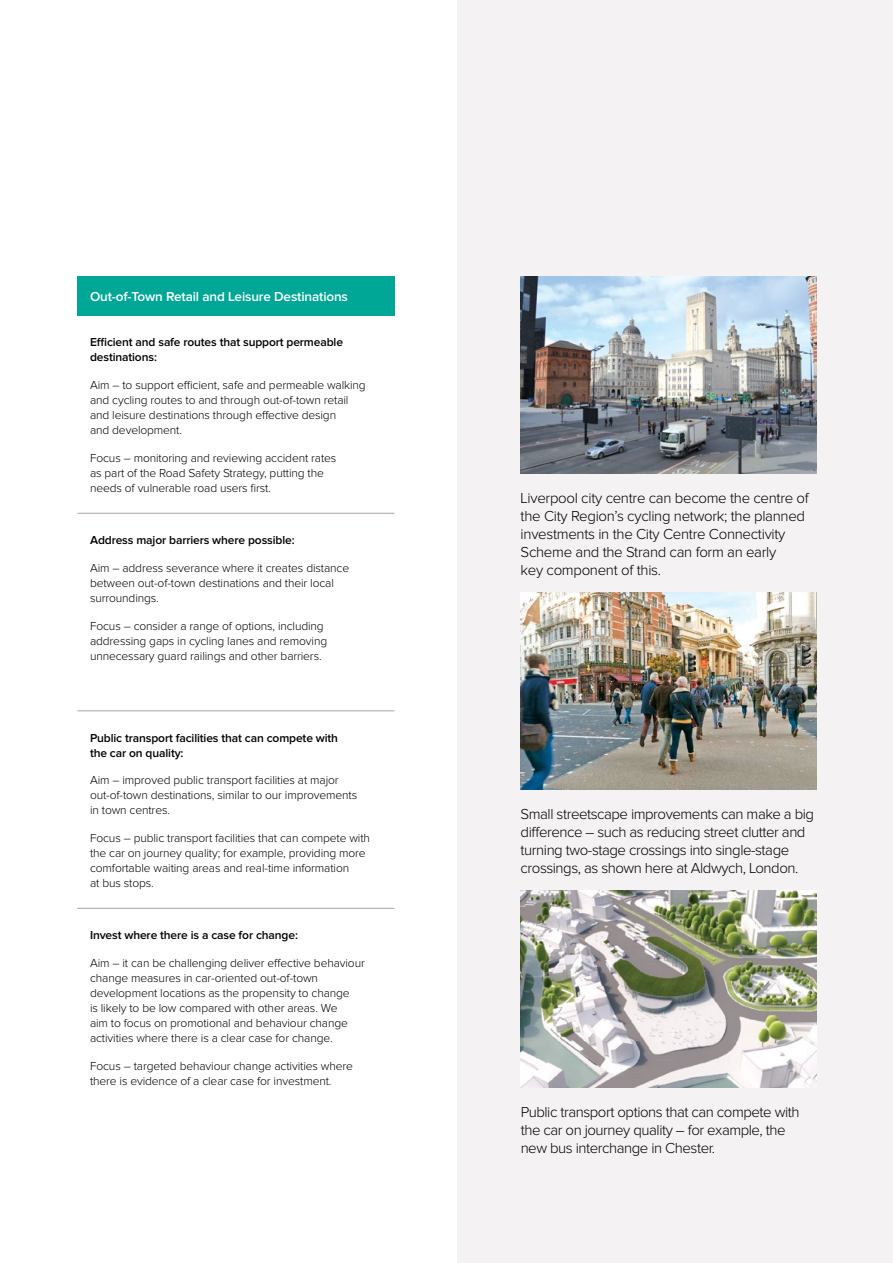
<style>
.page{position:relative;width:893px;height:1263px;background:#fff}
.page>*{position:absolute;margin:0;border:0;box-sizing:border-box;transform-origin:0 0}
.t1{font:300 15px/18px "Proxima Nova";letter-spacing:-.03em;color:#000}
.t2{font:600 13.5px "Proxima Nova";letter-spacing:-.01em;color:#fff}
.t3{font:300 12px/15px "Proxima Nova";letter-spacing:-.01em;color:#000}
.t4{font:600 12px/15px "Proxima Nova";letter-spacing:-.01em;color:#000}
</style>
<div class="page">
<div style="left:457px;top:0;width:436px;height:1263px;background:#f4f2f2"></div>
<div style="left:77px;top:276px;width:317px;height:40px;background:#00a796"></div>
<hr style="left:77px;top:513px;width:317px;height:1px;background:#b5aaae">
<hr style="left:77px;top:710px;width:317px;height:1px;background:#b5aaae">
<hr style="left:77px;top:908px;width:317px;height:1px;background:#b5aaae">
<img style="left:521px;top:276px;width:295px;height:197px">
<img style="left:521px;top:592px;width:295px;height:197px">
<img style="left:521px;top:890px;width:295px;height:197px">
<p class="t2" style="left:90px;top:291px;width:259px">Out-of-Town Retail and Leisure Destinations</p>
<p class="t4" style="left:90px;top:335px;width:254px">Efficient and safe routes that support permeable destinations:</p>
<p class="t3" style="left:90px;top:378px;width:277px">Aim – to support efficient, safe and permeable walking and cycling routes to and through out-of-town retail and leisure destinations through effective design<br>and development.</p>
<p class="t3" style="left:90px;top:451px;width:248px">Focus – monitoring and reviewing accident rates as part of the Road Safety Strategy, putting the needs of vulnerable road users first.</p>
<p class="t4" style="left:90px;top:533px;width:206px">Address major barriers where possible:</p>
<p class="t3" style="left:90px;top:561px;width:261px">Aim – address severance where it creates distance between out-of-town destinations and their local surroundings.</p>
<p class="t3" style="left:90px;top:618px;width:239px">Focus – consider a range of options, including addressing gaps in cycling lanes and removing unnecessary guard railings and other barriers.</p>
<p class="t4" style="left:90px;top:730px;width:250px">Public transport facilities that can compete with the car on quality:</p>
<p class="t3" style="left:90px;top:773px;width:269px">Aim – improved public transport facilities at major out-of-town destinations, similar to our improvements in town centres.</p>
<p class="t3" style="left:90px;top:831px;width:282px">Focus – public transport facilities that can compete with the car on journey quality; for example, providing more comfortable waiting areas and real-time information<br>at bus stops.</p>
<p class="t4" style="left:90px;top:928px;width:209px">Invest where there is a case for change:</p>
<p class="t3" style="left:90px;top:956px;width:276px">Aim – it can be challenging deliver effective behaviour change measures in car-oriented out-of-town development locations as the propensity to change<br>is likely to be low compared with other areas. We<br>aim to focus on promotional and behaviour change activities where there is a clear case for change.</p>
<p class="t3" style="left:90px;top:1059px;width:264px">Focus – targeted behaviour change activities where there is evidence of a clear case for investment.</p>
<p class="t1" style="left:521px;top:489px;width:290px">Liverpool city centre can become the centre of the City Region’s cycling network; the planned investments in the City Centre Connectivity Scheme and the Strand can form an early<br>key component of this.</p>
<p class="t1" style="left:521px;top:805px;width:295px">Small streetscape improvements can make a big difference – such as reducing street clutter and turning two-stage crossings into single-stage crossings, as shown here at Aldwych, London.</p>
<p class="t1" style="left:521px;top:1103px;width:280px">Public transport options that can compete with the car on journey quality – for example, the new bus interchange in Chester.</p>
</div>
